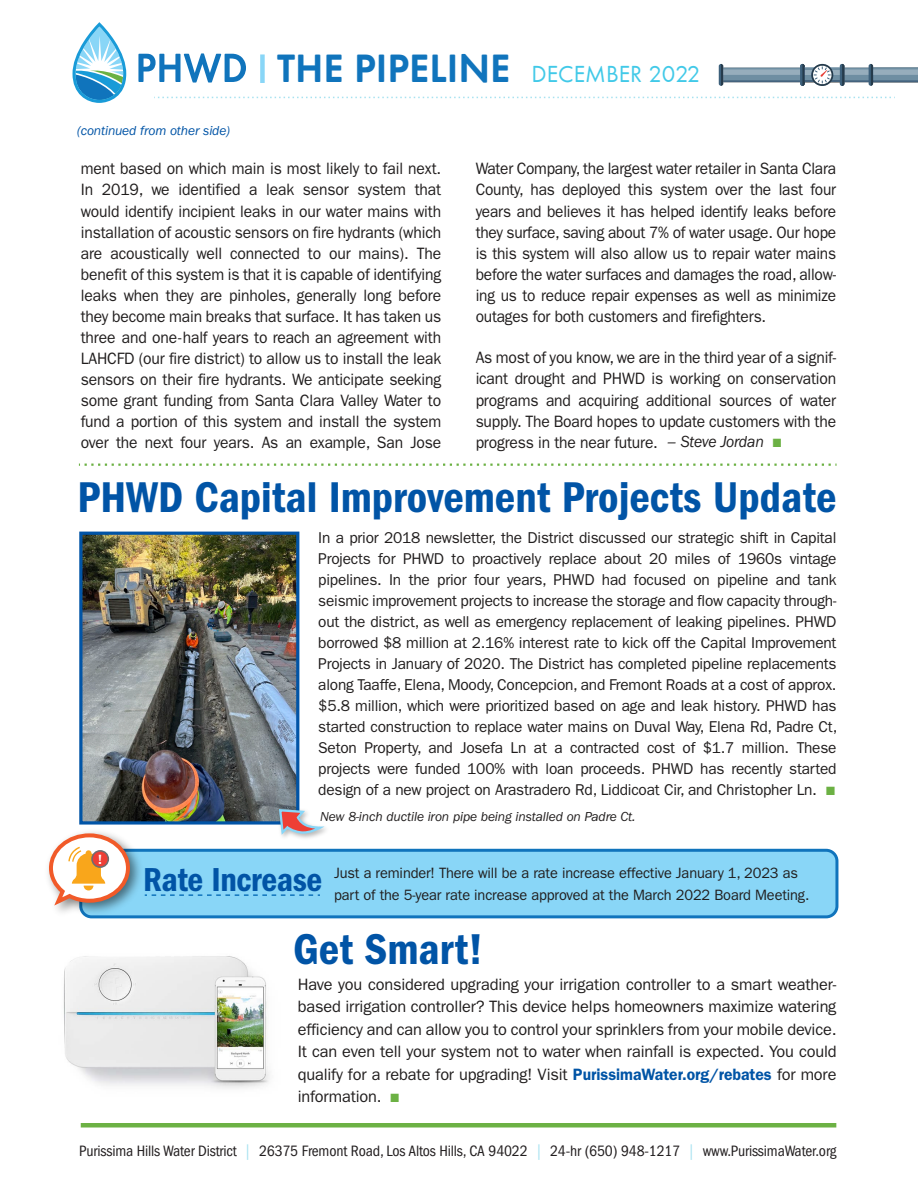
<style>
.page{position:relative;width:918px;height:1188px;background:#fff}
.page>*{position:absolute;margin:0;border:0;box-sizing:border-box;transform-origin:0 0}
.t1{font:600 condensed 44.55px "Franklin Gothic";color:#0154a6}
.t2{font:600 40.8px "Futura Round";color:#1074bc}
.t3{font:600 condensed 34.35px "Franklin Gothic";letter-spacing:-.01em;color:#0154a6}
.t4{font:24px "Futura Round";color:#41c9e8}
.t5{font:16.5px/21px "Franklin Gothic";letter-spacing:-.01em;color:#211e1e;text-align:justify;scale:.95 1}
.t6{font:16.5px/21px "Franklin Gothic";letter-spacing:-.01em;color:#211e1e;text-align:justify;scale:.94 1}
.t7{font:16.5px/22.5px "Franklin Gothic";letter-spacing:-.01em;color:#211e1e;text-align:justify}
.t8{font:15.75px/21px "Franklin Gothic";letter-spacing:-.015em;color:#211e1e;text-align:justify}
.t9{font:condensed 15.6px "Franklin Gothic";letter-spacing:-.01em;color:#231f20}
.t10{font:15px/22.5px "Franklin Gothic";letter-spacing:-.01em;color:#211e1e}
.t11{font:italic 13.5px "Franklin Gothic";letter-spacing:-.01em;color:#211e1e}
.t12{font:italic 13.5px "Franklin Gothic";letter-spacing:-.01em;color:#0154a6}
.t13{font:700 13.2px "Gotham Narrow";color:#fff}
.s1{font-style:italic}
.s2{color:#6cb144}
.s3{font-size:16.5px}
.s4{font-weight:600;color:#0154a6}
.s5{color:#a7e2f0}
</style>
<div class="page">
<img style="left:63px;top:918px;width:220px;height:210px">
<svg style="left:154px;top:97px;width:741px;height:1px"></svg>
<div style="left:260px;top:54px;width:5px;height:29px;background:#89d6f7"></div>
<svg style="left:73px;top:22px;width:53px;height:81px"></svg>
<svg style="left:138px;top:53px;width:108px;height:30px"></svg>
<svg style="left:79px;top:464px;width:758px;height:2px"></svg>
<hr style="left:719px;top:64px;width:4px;height:22px;background:#3d607b;border-radius:2px">
<svg style="left:805px;top:69px;width:35px;height:6px"></svg>
<svg style="left:805px;top:75px;width:35px;height:5px"></svg>
<hr style="left:805px;top:68px;width:35px;height:1px;background:#050504">
<hr style="left:805px;top:80px;width:35px;height:2px;background:#050504">
<svg style="left:721px;top:64px;width:84px;height:22px"></svg>
<hr style="left:840px;top:64px;width:4px;height:22px;background:#3d607b;border-radius:2px">
<svg style="left:811px;top:64px;width:22px;height:22px"></svg>
<svg style="left:812px;top:65px;width:20px;height:20px"></svg>
<svg style="left:842px;top:64px;width:76px;height:22px"></svg>
<div style="left:81px;top:850px;width:756px;height:67px;background:#89d6f7;border-radius:11px"></div>
<div style="left:79px;top:849px;width:759px;height:69px;border:3px solid #1074bc;border-radius:11px"></div>
<img style="left:58px;top:848px;width:89px;height:75px">
<svg style="left:48px;top:832px;width:84px;height:78px"></svg>
<svg style="left:145px;top:894px;width:175px;height:2px"></svg>
<img style="left:83px;top:536px;width:212px;height:285px">
<div style="left:79px;top:532px;width:220px;height:293px;border:3px solid #0154a6"></div>
<div style="left:81px;top:1123px;width:755px;height:5px;background:#6cb144"></div>
<img style="left:275px;top:805px;width:51px;height:33px">
<svg style="left:278px;top:808px;width:44px;height:29px"></svg>
<h2 class="t2" style="left:277px;top:38px;width:235px">THE PIPELINE</h2>
<h3 class="t4" style="left:532px;top:56px;width:170px">DECEMBER 2022</h3>
<p class="t12" style="left:77px;top:123px;width:155px">(continued from other side)</p>
<p class="t5" style="left:81px;top:159px;width:381px">ment based on which main is most likely to fail next.<br>In 2019, we identified a leak sensor system that would identify incipient leaks in our water mains with installation of acoustic sensors on fire hydrants (which are acoustically well connected to our mains). The benefit of this system is that it is capable of identifying leaks when they are pinholes, generally long before they become main breaks that surface. It has taken us three and one-half years to reach an agreement with LAHCFD (our fire district) to allow us to install the leak sensors on their fire hydrants. We anticipate seeking some grant funding from Santa Clara Valley Water to fund a portion of this system and install the system over the next four years. As an example, San Jose</p>
<p class="t6" style="left:476px;top:159px;width:385px">Water Company, the largest water retailer in Santa Clara County, has deployed this system over the last four years and believes it has helped identify leaks before they surface, saving about 7% of water usage. Our hope is this system will also allow us to repair water mains before the water surfaces and damages the road, allow&shy;ing us to reduce repair expenses as well as minimize outages for both customers and firefighters.</p>
<p class="t5" style="left:476px;top:348px;width:381px">As most of you know, we are in the third year of a signif&shy;icant drought and PHWD is working on conservation programs and acquiring additional sources of water supply. The Board hopes to update customers with the progress in the near future. <span class="s1">– Steve Jordan</span> <span class="s2">■</span></p>
<h1 class="t1" style="left:78px;top:471px;width:760px">PHWD Capital Improvement Projects Update</h1>
<p class="t8" style="left:318px;top:527px;width:521px">In a prior 2018 newsletter, the District discussed our strategic shift in Capital Projects for PHWD to proactively replace about 20 miles of 1960s vintage pipelines. In the prior four years, PHWD had focused on pipeline and tank seismic improvement projects to increase the storage and flow capacity through&shy;out the district, as well as emergency replacement of leaking pipelines. PHWD borrowed $8 million at 2.16% interest rate to kick off the Capital Improvement Projects in January of 2020. The District has completed pipeline replacements along Taaffe, Elena, Moody, Concepcion, and Fremont Roads at a cost of approx. $5.8 million, which were prioritized based on age and leak history. PHWD has started construction to replace water mains on Duval Way, Elena Rd, Padre Ct, Seton Property, and Josefa Ln at a contracted cost of $1.7 million. These projects were funded 100% with loan proceeds. PHWD has recently started design of a new project on Arastradero Rd, Liddicoat Cir, and Christopher Ln<span class="s3">.</span> <span class="s2">■</span></p>
<p class="t13" style="left:98px;top:851px;width:5px">!</p>
<p class="t11" style="left:320px;top:809px;width:317px">New 8-inch ductile iron pipe being installed on Padre Ct.</p>
<h3 class="t3" style="left:143px;top:860px;width:181px">Rate Increase</h3>
<p class="t10" style="left:334px;top:862px;width:477px">Just a reminder! There will be a rate increase effective January 1, 2023 as part of the 5-year rate increase approved at the March 2022 Board Meeting.</p>
<h1 class="t1" style="left:293px;top:924px;width:192px">Get Smart!</h1>
<p class="t7" style="left:298px;top:973px;width:540px">Have you considered upgrading your irrigation controller to a smart weather&shy;based irrigation controller? This device helps homeowners maximize watering efficiency and can allow you to control your sprinklers from your mobile device.<br>It can even tell your system not to water when rainfall is expected. You could qualify for a rebate for upgrading! Visit <span class="s4">PurissimaWater.org/rebates</span> for more information. <span class="s2">■</span></p>
<p class="t9" style="left:79px;top:1142px;width:759px">Purissima Hills Water District <span class="s5">|</span> 26375 Fremont Road, Los Altos Hills, CA 94022 <span class="s5">|</span> 24-hr (650) 948-1217 <span class="s5">|</span> www.PurissimaWater.org</p>
</div>
